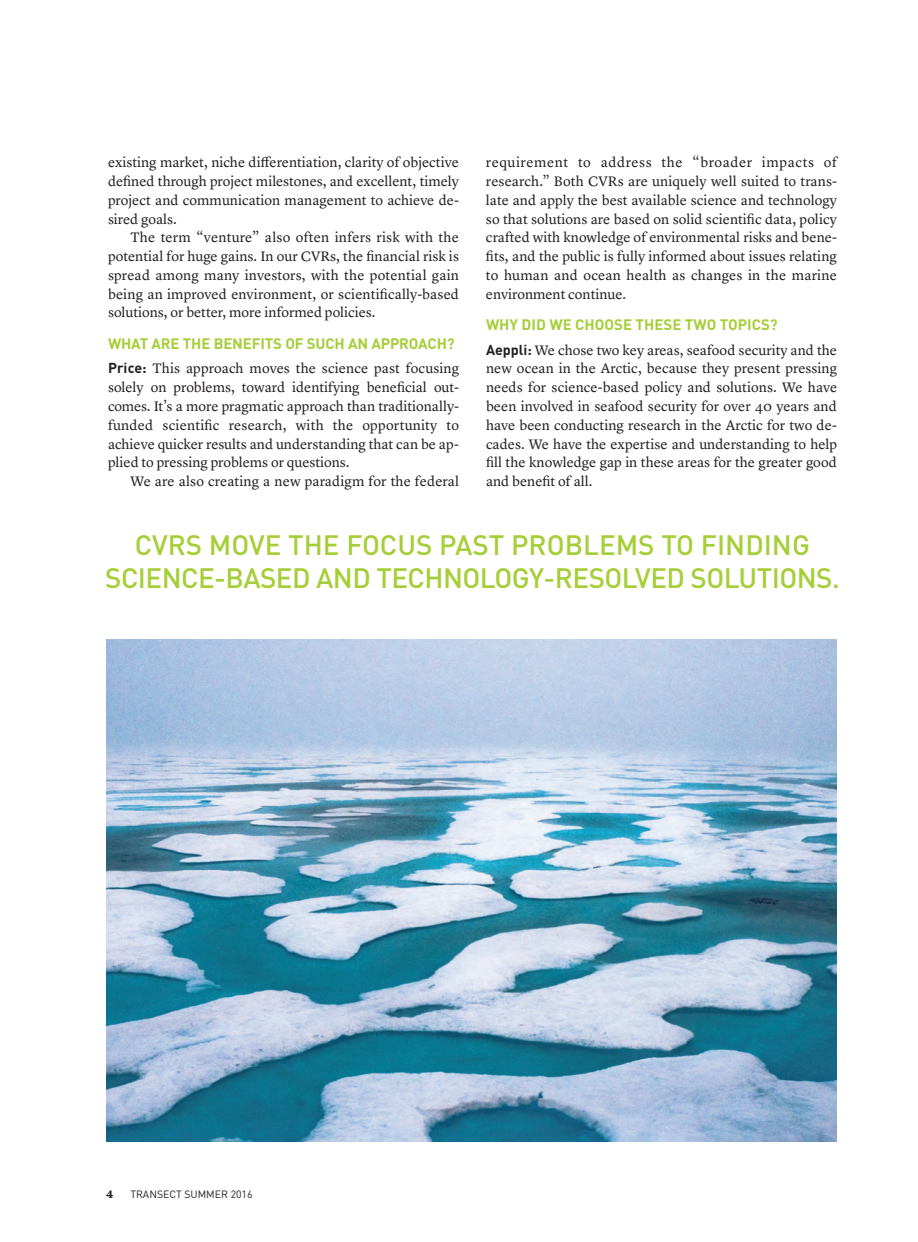
<style>
.page{position:relative;width:918px;height:1242px;background:#fff}
.page>*{position:absolute;margin:0;border:0;box-sizing:border-box;transform-origin:0 0}
.t1{font:27.75px/33px "Din Medium A";letter-spacing:-.02em;color:#a6ce39;text-align:center}
.t2{font:15px "Din Bold A";letter-spacing:-.01em;color:#a6ce39}
.t3{font:14.25px/18.8px "Lyon Text";color:#231f20;text-align:justify}
.t4{font:700 11.25px "Lyon Text";color:#231f20}
.t5{font:10.5px "Din Regular A";color:#231f20}
.s1{font-family:"Din Bold A"}
</style>
<div class="page">
<img style="left:106px;top:639px;width:731px;height:503px">
<p class="t3" style="left:108px;top:152px;width:353px">existing market, niche differentiation, clarity of objective defined through project milestones, and excellent, timely project and communication management to achieve de&shy;sired goals.</p>
<p class="t3" style="left:108px;top:227px;width:353px;text-indent:23px">The term “venture” also often infers risk with the potential for huge gains. In our CVRs, the financial risk is spread among many investors, with the potential gain being an improved environment, or scientifically-based solutions, or better, more informed policies.</p>
<p class="t2" style="left:108px;top:334px;width:348px">WHAT ARE THE BENEFITS OF SUCH AN APPROACH?</p>
<p class="t3" style="left:108px;top:358px;width:353px"><span class="s1">Price:</span> This approach moves the science past focusing solely on problems, toward identifying beneficial out&shy;comes. It’s a more pragmatic approach than traditionally&shy;funded scientific research, with the opportunity to achieve quicker results and understanding that can be ap&shy;plied to pressing problems or questions.</p>
<p class="t3" style="left:131px;top:471px;width:330px">We are also creating a new paradigm for the federal</p>
<p class="t3" style="left:486px;top:152px;width:353px">requirement to address the “broader impacts of research.” Both CVRs are uniquely well suited to trans&shy;late and apply the best available science and technology so that solutions are based on solid scientific data, policy crafted with knowledge of environmental risks and bene&shy;fits, and the public is fully informed about issues relating to human and ocean health as changes in the marine environment continue.</p>
<p class="t2" style="left:486px;top:315px;width:293px">WHY DID WE CHOOSE THESE TWO TOPICS?</p>
<p class="t3" style="left:486px;top:339px;width:353px"><span class="s1">Aeppli:</span> We chose two key areas, seafood security and the new ocean in the Arctic, because they present pressing needs for science-based policy and solutions. We have been involved in seafood security for over 40 years and have been conducting research in the Arctic for two de&shy;cades. We have the expertise and understanding to help fill the knowledge gap in these areas for the greater good and benefit of all.</p>
<h1 class="t1" style="left:105px;top:528px;width:736px">CVRS MOVE THE FOCUS PAST PROBLEMS TO FINDING<br>SCIENCE-BASED AND TECHNOLOGY-RESOLVED SOLUTIONS.</h1>
<p class="t4" style="left:106px;top:1185px;width:9px">4</p>
<p class="t5" style="left:130px;top:1187px;width:124px">TRANSECT SUMMER 2016</p>
</div>
